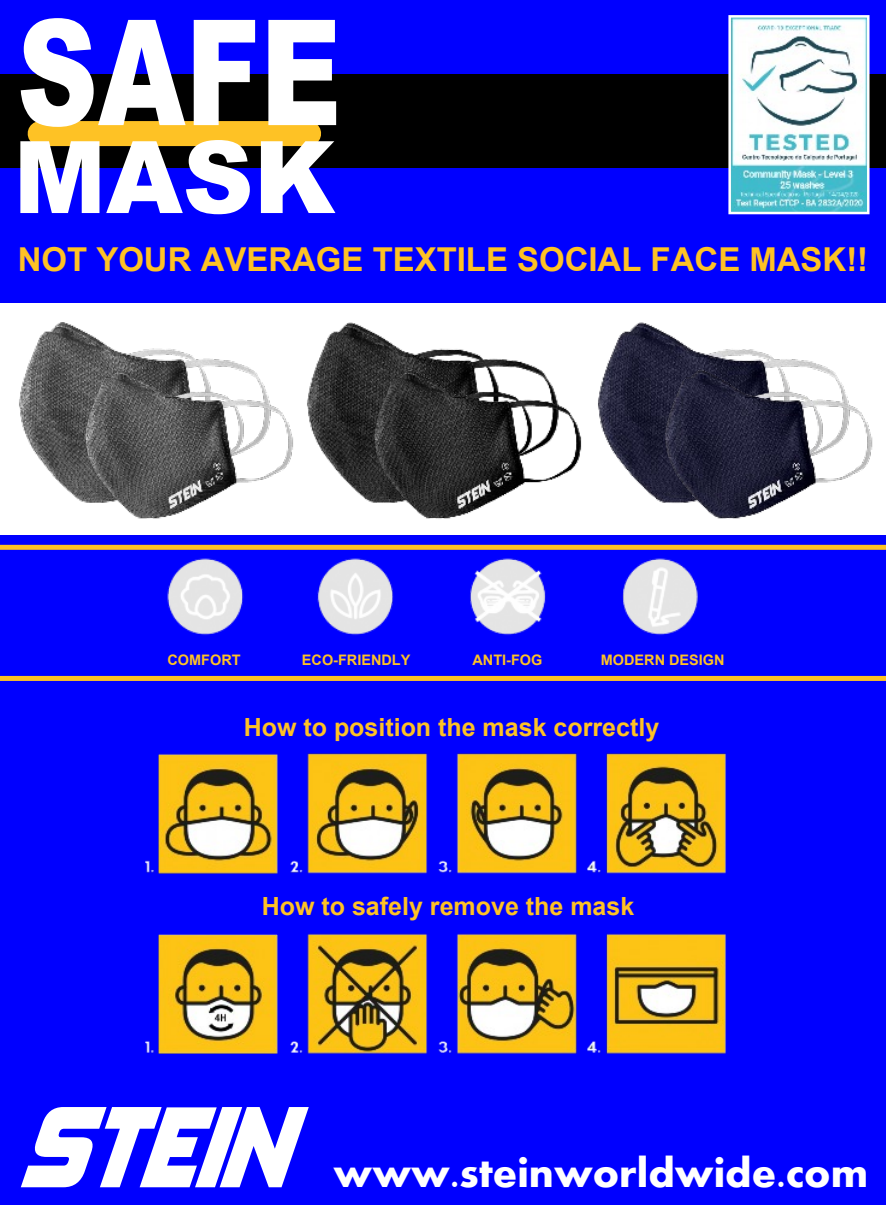
<style>
.page{position:relative;width:886px;height:1205px;background:#00f}
.page>*{position:absolute;margin:0;border:0;box-sizing:border-box;transform-origin:0 0}
.t1{font:900 147px "Arial";color:#fff;scale:.76 1}
.t2{font:900 100.25px "Arial";color:#fff}
.t3{font:700 42.75px "Aharoni";color:#fff}
.t4{font:700 33px "Arial";color:#fec225}
.t5{font:700 25px "Arial";color:#fec225}
.t6{font:700 14.5px "Arial";color:#fec225}
</style>
<div class="page">
<div style="left:0;top:75px;width:886px;height:93px;background:#000"></div>
<div style="left:40px;top:121px;width:269px;height:25px;background:#fec225"></div>
<img style="left:731px;top:18px;width:135px;height:193px">
<div style="left:728px;top:15px;width:141px;height:199px;border:2px solid #fff"></div>
<svg style="left:21px;top:1107px;width:288px;height:80px"></svg>
<img style="left:145px;top:753px;width:581px;height:121px">
<img style="left:145px;top:933px;width:581px;height:121px">
<img style="left:167px;top:558px;width:531px;height:77px">
<div style="left:0;top:676px;width:883px;height:5px;background:#fec225"></div>
<img style="left:0;top:303px;width:863px;height:247px">
<img style="left:66px;top:321px;width:238px;height:238px">
<img style="left:354px;top:321px;width:238px;height:238px">
<img style="left:645px;top:321px;width:238px;height:238px">
<h1 class="t1" style="left:17px;top:20px;width:428px">SAFE</h1>
<h2 class="t2" style="left:13px;top:141px;width:323px">MASK</h2>
<h3 class="t4" style="left:18px;top:247px;width:852px">NOT YOUR AVERAGE TEXTILE SOCIAL FACE MASK!!</h3>
<p class="t6" style="left:167px;top:654px;width:75px">COMFORT</p>
<p class="t6" style="left:302px;top:654px;width:110px">ECO-FRIENDLY</p>
<p class="t6" style="left:472px;top:654px;width:71px">ANTI-FOG</p>
<p class="t6" style="left:601px;top:654px;width:125px">MODERN DESIGN</p>
<p class="t5" style="left:244px;top:718px;width:417px">How to position the mask correctly</p>
<p class="t5" style="left:262px;top:897px;width:374px">How to safely remove the mask</p>
<h3 class="t3" style="left:334px;top:1156px;width:536px">www.steinworldwide.com</h3>
</div>
